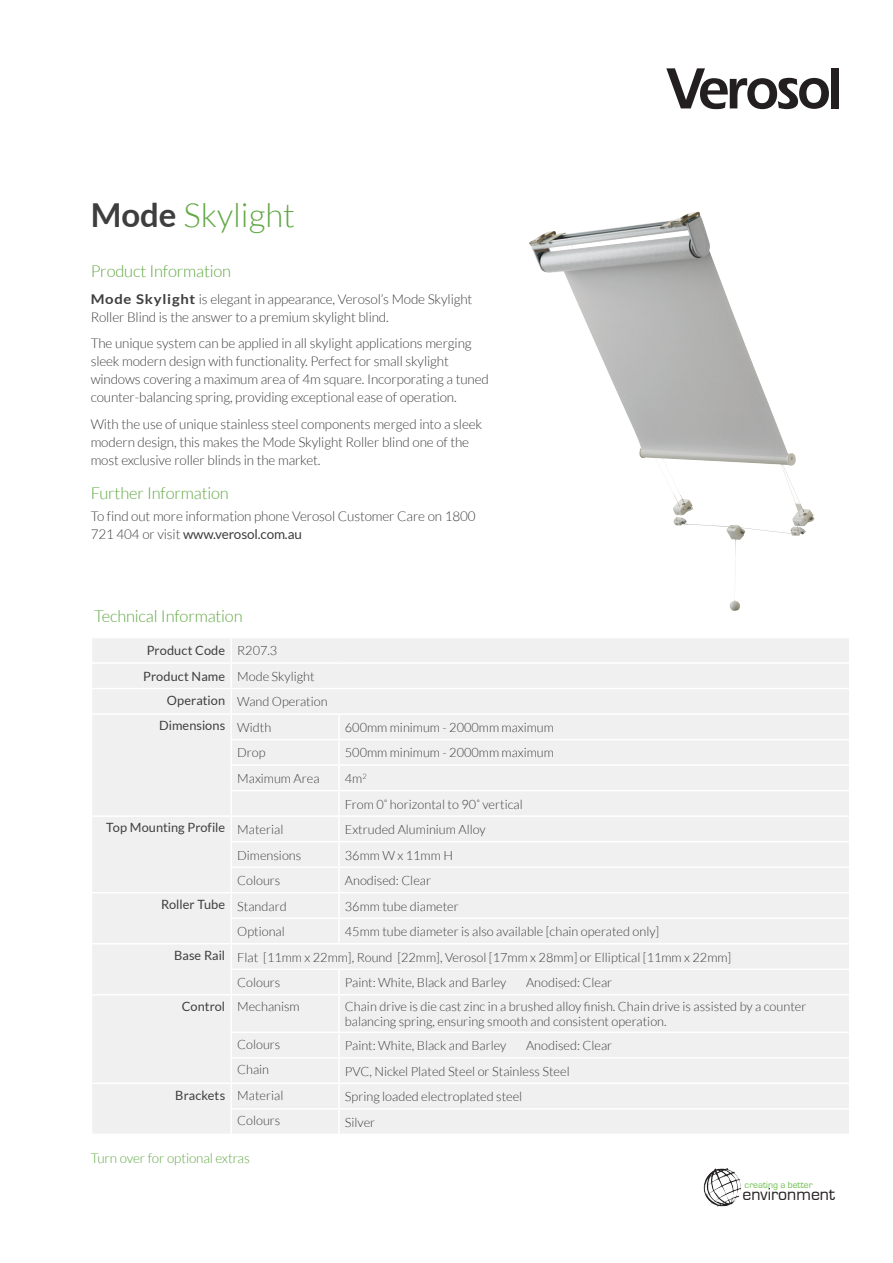
<style>
.page{position:relative;width:893px;height:1263px;background:#fff}
.page>*{position:absolute;margin:0;border:0;box-sizing:border-box;transform-origin:0 0}
.t1{font:300 33px "Lato";color:#61a844}
.t2{font:17.85px "Eurostile";color:#231f20}
.t3{font:300 16.5px "Lato";letter-spacing:-.01em;color:#61a844}
.t4{font:300 13.5px/18px "Lato";letter-spacing:-.01em;color:#3e3e3f}
.t5{font:300 13.5px "Lato";letter-spacing:-.01em;color:#61a844}
.t6{font:300 12.75px/25.5px "Lato";color:#3e3e3f}
.t7{font:12.75px "Lato";letter-spacing:.005em;color:#3e3e3f}
.t8{font:9.75px "Eurostile";color:#70bf4c}
.s1{font-weight:700;color:#3e3e3f}
.s2{font-weight:700}
.s3{font-weight:400}
.s4{font-weight:300}
</style>
<div class="page">
<img style="left:703px;top:1168px;width:38px;height:39px">
<svg style="left:666px;top:68px;width:163px;height:41px"></svg>
<div style="left:831px;top:68px;width:8px;height:40px;background:#231f20"></div>
<div style="left:92px;top:638px;width:757px;height:495px;background:#eff0ef"></div>
<hr style="left:338px;top:715px;width:2px;height:24px;background:#fff">
<hr style="left:338px;top:740px;width:2px;height:24px;background:#fff">
<hr style="left:338px;top:766px;width:2px;height:24px;background:#fff">
<hr style="left:338px;top:791px;width:2px;height:24px;background:#fff">
<hr style="left:338px;top:817px;width:2px;height:24px;background:#fff">
<hr style="left:338px;top:842px;width:2px;height:24px;background:#fff">
<hr style="left:338px;top:868px;width:2px;height:24px;background:#fff">
<hr style="left:338px;top:893px;width:2px;height:24px;background:#fff">
<hr style="left:338px;top:919px;width:2px;height:24px;background:#fff">
<hr style="left:338px;top:970px;width:2px;height:24px;background:#fff">
<hr style="left:338px;top:995px;width:2px;height:36px;background:#fff">
<hr style="left:338px;top:1033px;width:2px;height:24px;background:#fff">
<hr style="left:338px;top:1058px;width:2px;height:24px;background:#fff">
<hr style="left:338px;top:1084px;width:2px;height:24px;background:#fff">
<hr style="left:338px;top:1109px;width:2px;height:24px;background:#fff">
<hr style="left:230px;top:638px;width:2px;height:24px;background:#fff">
<hr style="left:92px;top:662px;width:139px;height:2px;background:#fff">
<hr style="left:231px;top:662px;width:108px;height:2px;background:#fff">
<hr style="left:230px;top:664px;width:2px;height:24px;background:#fff">
<hr style="left:339px;top:662px;width:510px;height:2px;background:#fff">
<hr style="left:92px;top:688px;width:139px;height:1px;background:#fff">
<hr style="left:231px;top:688px;width:108px;height:1px;background:#fff">
<hr style="left:230px;top:689px;width:2px;height:24px;background:#fff">
<hr style="left:339px;top:688px;width:510px;height:1px;background:#fff">
<hr style="left:92px;top:713px;width:139px;height:2px;background:#fff">
<hr style="left:231px;top:713px;width:108px;height:2px;background:#fff">
<hr style="left:230px;top:715px;width:2px;height:24px;background:#fff">
<hr style="left:339px;top:713px;width:510px;height:2px;background:#fff">
<hr style="left:230px;top:739px;width:109px;height:1px;background:#fff">
<hr style="left:230px;top:740px;width:2px;height:24px;background:#fff">
<hr style="left:339px;top:739px;width:510px;height:1px;background:#fff">
<hr style="left:230px;top:764px;width:109px;height:2px;background:#fff">
<hr style="left:230px;top:766px;width:2px;height:24px;background:#fff">
<hr style="left:339px;top:764px;width:510px;height:2px;background:#fff">
<hr style="left:230px;top:790px;width:109px;height:1px;background:#fff">
<hr style="left:230px;top:791px;width:2px;height:24px;background:#fff">
<hr style="left:339px;top:790px;width:510px;height:1px;background:#fff">
<hr style="left:92px;top:815px;width:139px;height:2px;background:#fff">
<hr style="left:231px;top:815px;width:108px;height:2px;background:#fff">
<hr style="left:230px;top:817px;width:2px;height:24px;background:#fff">
<hr style="left:339px;top:815px;width:510px;height:2px;background:#fff">
<hr style="left:230px;top:841px;width:109px;height:1px;background:#fff">
<hr style="left:230px;top:842px;width:2px;height:24px;background:#fff">
<hr style="left:339px;top:841px;width:510px;height:1px;background:#fff">
<hr style="left:230px;top:866px;width:109px;height:2px;background:#fff">
<hr style="left:230px;top:868px;width:2px;height:24px;background:#fff">
<hr style="left:339px;top:866px;width:510px;height:2px;background:#fff">
<hr style="left:92px;top:892px;width:139px;height:1px;background:#fff">
<hr style="left:231px;top:892px;width:108px;height:1px;background:#fff">
<hr style="left:230px;top:893px;width:2px;height:24px;background:#fff">
<hr style="left:339px;top:892px;width:510px;height:1px;background:#fff">
<hr style="left:230px;top:917px;width:109px;height:2px;background:#fff">
<hr style="left:230px;top:919px;width:2px;height:24px;background:#fff">
<hr style="left:339px;top:917px;width:510px;height:2px;background:#fff">
<hr style="left:92px;top:943px;width:139px;height:1px;background:#fff">
<hr style="left:231px;top:943px;width:108px;height:1px;background:#fff">
<hr style="left:230px;top:944px;width:2px;height:24px;background:#fff">
<hr style="left:339px;top:943px;width:510px;height:1px;background:#fff">
<hr style="left:230px;top:968px;width:109px;height:2px;background:#fff">
<hr style="left:230px;top:970px;width:2px;height:24px;background:#fff">
<hr style="left:339px;top:968px;width:510px;height:2px;background:#fff">
<hr style="left:92px;top:994px;width:139px;height:1px;background:#fff">
<hr style="left:231px;top:994px;width:108px;height:1px;background:#fff">
<hr style="left:230px;top:995px;width:2px;height:36px;background:#fff">
<hr style="left:339px;top:994px;width:510px;height:1px;background:#fff">
<hr style="left:230px;top:1031px;width:109px;height:2px;background:#fff">
<hr style="left:230px;top:1033px;width:2px;height:24px;background:#fff">
<hr style="left:339px;top:1031px;width:510px;height:2px;background:#fff">
<hr style="left:230px;top:1057px;width:109px;height:1px;background:#fff">
<hr style="left:230px;top:1058px;width:2px;height:24px;background:#fff">
<hr style="left:339px;top:1057px;width:510px;height:1px;background:#fff">
<hr style="left:92px;top:1082px;width:139px;height:2px;background:#fff">
<hr style="left:231px;top:1082px;width:108px;height:2px;background:#fff">
<hr style="left:230px;top:1084px;width:2px;height:24px;background:#fff">
<hr style="left:339px;top:1082px;width:510px;height:2px;background:#fff">
<hr style="left:230px;top:1108px;width:109px;height:1px;background:#fff">
<hr style="left:230px;top:1109px;width:2px;height:24px;background:#fff">
<hr style="left:339px;top:1108px;width:510px;height:1px;background:#fff">
<img style="left:529px;top:212px;width:285px;height:399px">
<h1 class="t1" style="left:91px;top:198px;width:206px"><span class="s1">Mode</span> Skylight</h1>
<p class="t3" style="left:91px;top:263px;width:142px">Product Information</p>
<p class="t4" style="left:91px;top:290px;width:383px"><span class="s2">Mode Skylight</span> is elegant in appearance, Verosol’s Mode Skylight<br>Roller Blind is the answer to a premium skylight blind.</p>
<p class="t4" style="left:91px;top:335px;width:400px">The unique system can be applied in all skylight applications merging sleek modern design with functionality. Perfect for small skylight windows covering a maximum area of 4m square. Incorporating a tuned counter-balancing spring, providing exceptional ease of operation.</p>
<p class="t4" style="left:91px;top:415px;width:393px">With the use of unique stainless steel components merged into a sleek modern design, this makes the Mode Skylight Roller blind one of the most exclusive roller blinds in the market.</p>
<p class="t3" style="left:91px;top:484px;width:140px">Further Information</p>
<p class="t4" style="left:91px;top:507px;width:387px">To find out more information phone Verosol Customer Care on 1800<br>721 404 or visit <span class="s3">www.verosol.com.au</span></p>
<p class="t3" style="left:94px;top:607px;width:150px">Technical Information</p>
<p class="t7" style="left:147px;top:644px;width:132px">Product Code <span class="s4">R207.3</span></p>
<p class="t6" style="left:143px;top:664px;width:173px"><span class="s3">Product Name</span> Mode Skylight</p>
<p class="t6" style="left:167px;top:689px;width:162px"><span class="s3">Operation</span> Wand Operation</p>
<p class="t7" style="left:159px;top:719px;width:114px">Dimensions <span class="s4">Width</span></p>
<p class="t6" style="left:345px;top:715px;width:211px">600mm minimum - 2000mm maximum</p>
<p class="t6" style="left:237px;top:740px;width:30px">Drop</p>
<p class="t6" style="left:345px;top:740px;width:211px">500mm minimum - 2000mm maximum</p>
<p class="t6" style="left:237px;top:766px;width:84px">Maximum Area</p>
<p class="t6" style="left:345px;top:766px;width:179px">4m<sup>2<br></sup>From 0˚ horizontal to 90˚ vertical</p>
<p class="t7" style="left:106px;top:821px;width:179px">Top Mounting Profile <span class="s4">Material</span></p>
<p class="t6" style="left:345px;top:817px;width:142px">Extruded Aluminium Alloy</p>
<p class="t6" style="left:237px;top:842px;width:66px">Dimensions</p>
<p class="t6" style="left:345px;top:842px;width:110px">36mm W x 11mm H</p>
<p class="t6" style="left:237px;top:868px;width:45px">Colours</p>
<p class="t6" style="left:345px;top:868px;width:88px">Anodised: Clear</p>
<p class="t7" style="left:161px;top:897px;width:127px">Roller Tube <span class="s4">Standard</span></p>
<p class="t6" style="left:345px;top:893px;width:115px">36mm tube diameter</p>
<p class="t6" style="left:237px;top:919px;width:49px">Optional</p>
<p class="t6" style="left:345px;top:919px;width:316px">45mm tube diameter is also available [chain operated only]</p>
<p class="t6" style="left:174px;top:944px;width:559px"><span class="s3">Base Rail</span> Flat [11mm x 22mm], Round [22mm], Verosol [17mm x 28mm] or Elliptical [11mm x 22mm]</p>
<p class="t6" style="left:237px;top:970px;width:45px">Colours</p>
<p class="t6" style="left:345px;top:970px;width:163px">Paint: White, Black and Barley</p>
<p class="t6" style="left:526px;top:970px;width:88px">Anodised: Clear</p>
<p class="t6" style="left:182px;top:994px;width:119px"><span class="s3">Control</span> Mechanism</p>
<p class="t6" style="left:345px;top:999px;width:463px;line-height:15.3px">Chain drive is die cast zinc in a brushed alloy finish. Chain drive is assisted by a counter balancing spring, ensuring smooth and consistent operation.</p>
<p class="t6" style="left:237px;top:1031px;width:45px">Colours</p>
<p class="t6" style="left:345px;top:1033px;width:163px">Paint: White, Black and Barley</p>
<p class="t6" style="left:526px;top:1033px;width:88px">Anodised: Clear</p>
<p class="t6" style="left:237px;top:1057px;width:33px">Chain</p>
<p class="t6" style="left:345px;top:1058px;width:226px">PVC, Nickel Plated Steel or Stainless Steel</p>
<p class="t7" style="left:175px;top:1088px;width:110px">Brackets <span class="s4">Material</span></p>
<p class="t6" style="left:345px;top:1084px;width:179px">Spring loaded electroplated steel</p>
<p class="t6" style="left:237px;top:1108px;width:45px">Colours</p>
<p class="t6" style="left:345px;top:1109px;width:32px">Silver</p>
<p class="t5" style="left:91px;top:1151px;width:161px">Turn over for optional extras</p>
<p class="t8" style="left:745px;top:1179px;width:70px">creating a better</p>
<h2 class="t2" style="left:742px;top:1185px;width:94px">environment</h2>
</div>
